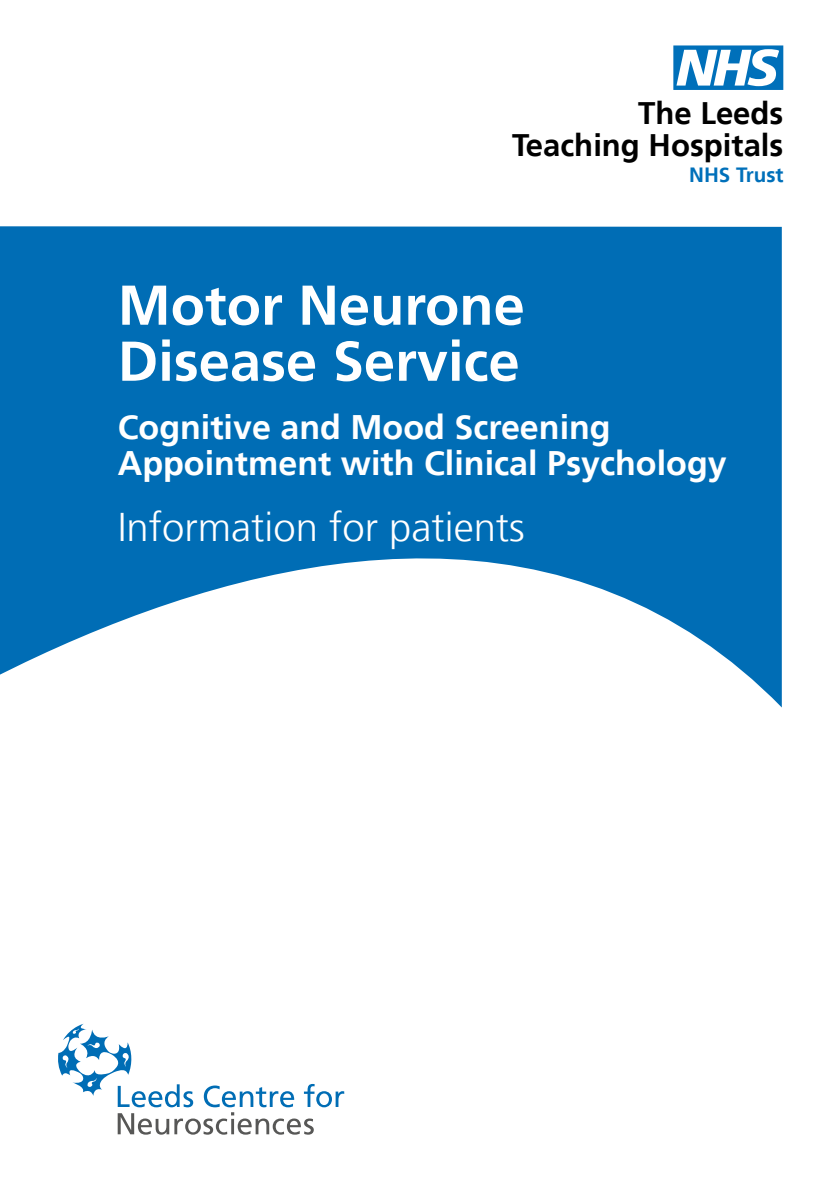
<style>
.page{position:relative;width:840px;height:1191px;background:#fff}
.page>*{position:absolute;margin:0;border:0;box-sizing:border-box;transform-origin:0 0}
.t1{font:62.2px "NHS";color:#0070ba}
.Cover_title_A{font:700 56px/56px "Frutiger LT";color:#fff}
.Cover_title_B{font:300 40px "Frutiger LT";color:#fff}
.Cover_title_B-2{font:700 34px "Frutiger LT";color:#fff}
.t2{font:700 31px "Frutiger LT";color:#000}
.t3{font:700 20.6px "Frutiger LT";color:#0070ba}
</style>
<div class="page">
<svg style="left:0;top:226px;width:781px;height:481px;fill:#006db5"></svg>
<svg style="left:58px;top:1023px;width:286px;height:111px"></svg>
<h1 class="t1" style="left:673px;top:33px;width:111px">n</h1>
<p class="t2" style="left:638px;top:95px;width:147px">The Leeds</p>
<p class="t2" style="left:512px;top:127px;width:273px">Teaching Hospitals</p>
<p class="t3" style="left:688px;top:162px;width:96px">NHS Trust</p>
<h1 class="Cover_title_A" style="left:118px;top:277px;width:408px">Motor Neurone<br>Disease Service</h1>
<h1 class="Cover_title_B-2" style="left:118px;top:408px;width:494px">Cognitive and Mood Screening</h1>
<h1 class="Cover_title_B-2" style="left:118px;top:444px;width:610px">Appointment with Clinical Psychology</h1>
<h1 class="Cover_title_B" style="left:118px;top:504px;width:408px">Information for patients</h1>
</div>
